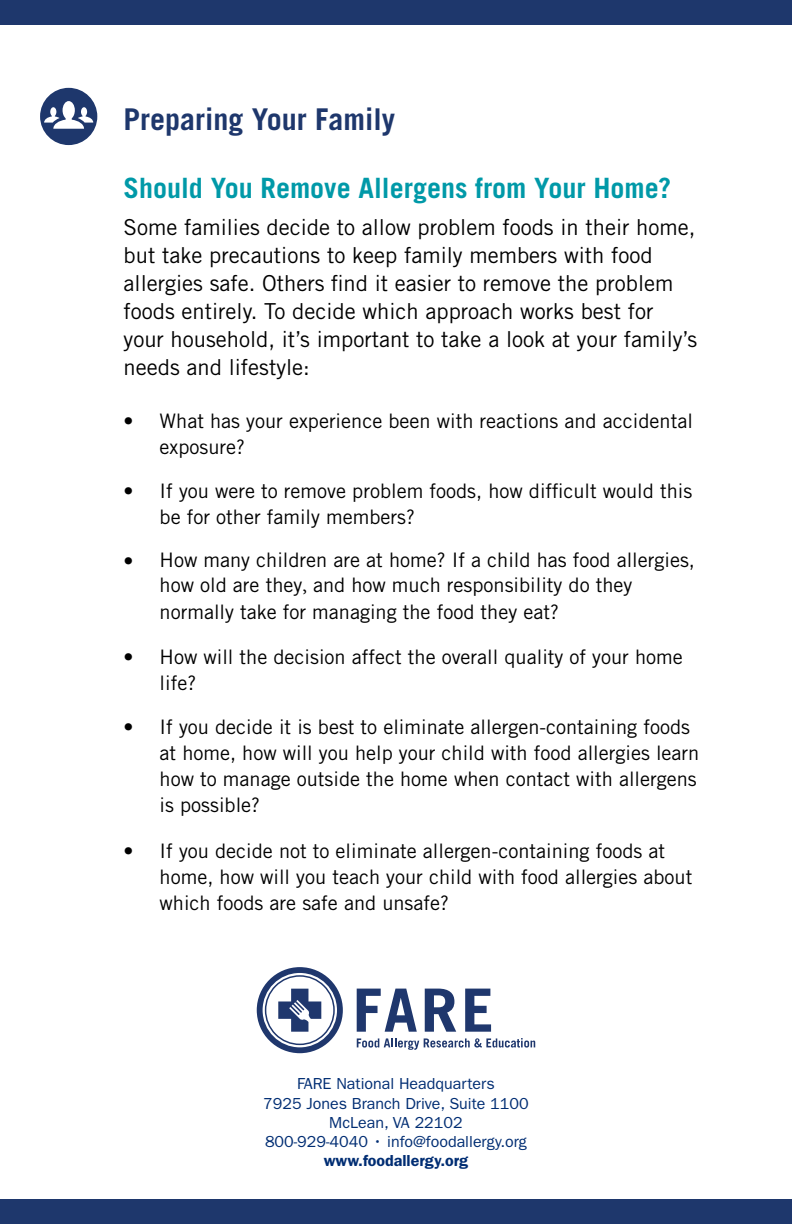
<style>
.page{position:relative;width:792px;height:1224px;background:#fff}
.page>*{position:absolute;margin:0;border:0;box-sizing:border-box;transform-origin:0 0}
.t1{font:700 30px "Trade Gothic LT Std";color:#1e376c}
.t2{font:700 28px "Trade Gothic LT Std";color:#0099a8}
.t3{font:22px/28px "Trade Gothic LT Std";color:#000}
.t4{font:20px/26px "Trade Gothic LT Std";color:#000}
.t5{font:16px/19.2px "ITC Franklin Gothic Std";color:#002d73;text-align:center}
.t6{font:600 16px "ITC Franklin Gothic Std";color:#002d73}
.s1{font-family:"Minion Pro"}
</style>
<div class="page">
<div style="left:0;top:0;width:792px;height:24px;background:#1e376c"></div>
<div style="left:0;top:1200px;width:792px;height:24px;background:#1e376c"></div>
<div style="left:40px;top:88px;width:57px;height:57px;background:#1e376c;border-radius:50%"></div>
<svg style="left:44px;top:101px;width:49px;height:28px"></svg>
<svg style="left:257px;top:967px;width:86px;height:86px"></svg>
<svg style="left:357px;top:989px;width:60px;height:43px"></svg>
<svg style="left:425px;top:989px;width:31px;height:43px"></svg>
<svg style="left:465px;top:989px;width:26px;height:43px"></svg>
<svg style="left:357px;top:1038px;width:178px;height:12px"></svg>
<h1 class="t1" style="left:124px;top:101px;width:273px">Preparing Your Family</h1>
<h2 class="t2" style="left:124px;top:170px;width:549px">Should You Remove Allergens from Your Home?</h2>
<p class="t3" style="left:124px;top:213px;width:575px">Some families decide to allow problem foods in their home, but take precautions to keep family members with food allergies safe. Others find it easier to remove the problem foods entirely. To decide which approach works best for your household, it’s important to take a look at your family’s needs and lifestyle:</p>
<p class="t4" style="left:160px;top:407px;width:535px;text-indent:-36px">• What has your experience been with reactions and accidental exposure?</p>
<p class="t4" style="left:160px;top:477px;width:534px;text-indent:-36px">• If you were to remove problem foods, how difficult would this be for other family members?</p>
<p class="t4" style="left:160px;top:546px;width:537px;text-indent:-36px">• How many children are at home? If a child has food allergies, how old are they<span class="s1">,</span> and how much responsibility do they normally take for managing the food they eat?</p>
<p class="t4" style="left:160px;top:643px;width:525px;text-indent:-36px">• How will the decision affect the overall quality of your home life?</p>
<p class="t4" style="left:160px;top:713px;width:541px;text-indent:-36px">• If you decide it is best to eliminate allergen-containing foods at home, how will you help your child with food allergies learn how to manage outside the home when contact with allergens is possible?</p>
<p class="t4" style="left:160px;top:837px;width:534px;text-indent:-36px">• If you decide not to eliminate allergen-containing foods at home, how will you teach your child with food allergies about which foods are safe and unsafe?</p>
<p class="t5" style="left:263px;top:1075px;width:267px">FARE National Headquarters<br>7925 Jones Branch Drive, Suite 1100<br>McLean, VA 22102<br>800-929-4040 • info@foodallergy.org</p>
<p class="t6" style="left:324px;top:1151px;width:146px">www.foodallergy.org</p>
</div>
